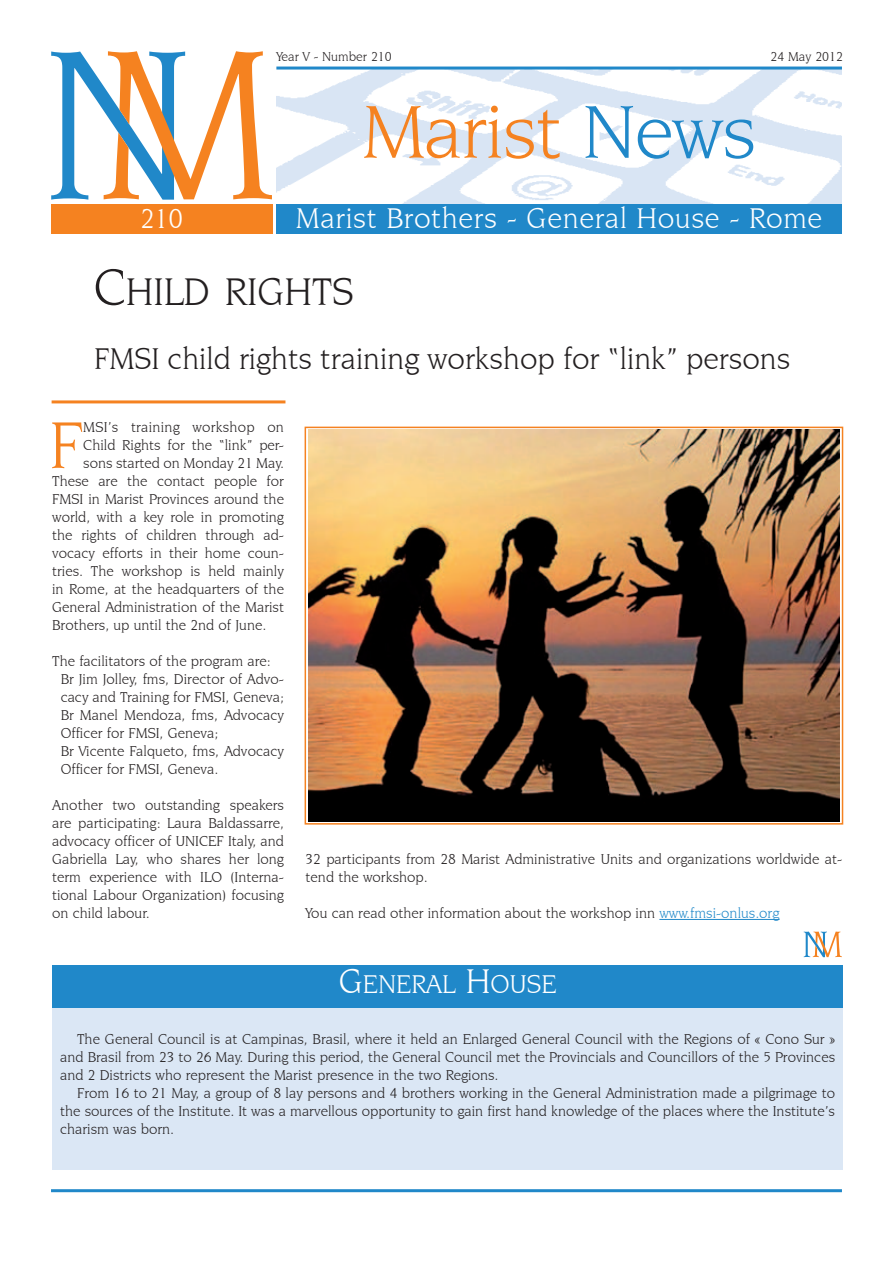
<style>
.page{position:relative;width:893px;height:1263px;background:#fff}
.page>*{position:absolute;margin:0;border:0;box-sizing:border-box;transform-origin:0 0}
.t1{font:79.5px "Novarese IT Cby BT";letter-spacing:-.015em;color:#f58220}
.t2{font:70.2px "Novarese IT Cby BT";color:#f58220}
.t3{font:40.5px "Novarese IT Cby BT";color:#231f20}
.t4{font:31.5px "Novarese IT Cby BT";color:#231f20}
.t5{font:30px "Novarese IT Cby BT";letter-spacing:.02em;color:#fff}
.t6{font:28.5px "Novarese IT Cby BT";color:#fff}
.t7{font:27px "Novarese IT Cby BT";color:#fff}
.t8{font:15px/18px "Novarese IT Cby BT";color:#231f20;text-align:justify}
.t9{font:13.5px "Novarese IT Cby BT";color:#231f20}
.s1{color:#2088c9}
.s2{font-size:54px}
.s3{font-size:36px}
</style>
<div class="page">
<img style="left:276px;top:70px;width:566px;height:134px">
<hr style="left:276px;top:67px;width:566px;height:3px;background:#2088c9">
<div style="left:276px;top:204px;width:566px;height:30px;background:#2088c9"></div>
<svg style="left:51px;top:51px;width:221px;height:149px"></svg>
<hr style="left:51px;top:1189px;width:791px;height:3px;background:#2088c9">
<div style="left:52px;top:1008px;width:791px;height:161px;background:#dbe7f5"></div>
<div style="left:51px;top:204px;width:221px;height:30px;background:#f58220"></div>
<hr style="left:52px;top:400px;width:233px;height:3px;background:#f58220">
<div style="left:52px;top:965px;width:791px;height:43px;background:#2088c9"></div>
<img style="left:308px;top:430px;width:532px;height:391px">
<div style="left:305px;top:427px;width:538px;height:398px;border:2px solid #f58220"></div>
<hr style="left:659px;top:919px;width:120px;height:1px;background:#2088c9">
<svg style="left:804px;top:931px;width:38px;height:26px"></svg>
<p class="t9" style="left:276px;top:49px;width:117px">Year V - Number 210</p>
<p class="t9" style="left:770px;top:49px;width:74px">24 May 2012</p>
<h3 class="t6" style="left:140px;top:202px;width:45px">210</h3>
<h1 class="t1" style="left:362px;top:85px;width:396px">Marist <span class="s1">News</span></h1>
<h3 class="t5" style="left:296px;top:201px;width:528px">Marist Brothers - General House - Rome</h3>
<h3 class="t3" style="left:94px;top:267px;width:262px"><span class="s2">C</span>HILD RIGHTS</h3>
<h3 class="t4" style="left:94px;top:340px;width:698px">FMSI child rights training workshop for “link” persons</h3>
<h2 class="t2" style="left:49px;top:403px;width:36px">F</h2>
<p class="t8" style="left:83px;top:418px;width:202px">MSI’s training workshop on</p>
<p class="t8" style="left:83px;top:436px;width:202px">Child Rights for the “link” per-</p>
<p class="t8" style="left:83px;top:454px;width:202px">sons started on Monday 21 May.</p>
<p class="t8" style="left:52px;top:472px;width:233px">These are the contact people for</p>
<p class="t8" style="left:52px;top:490px;width:233px">FMSI in Marist Provinces around the</p>
<p class="t8" style="left:52px;top:508px;width:233px">world, with a key role in promoting</p>
<p class="t8" style="left:52px;top:526px;width:233px">the rights of children through ad-</p>
<p class="t8" style="left:52px;top:544px;width:233px">vocacy efforts in their home coun-</p>
<p class="t8" style="left:52px;top:562px;width:233px">tries. The workshop is held mainly</p>
<p class="t8" style="left:52px;top:580px;width:233px">in Rome, at the headquarters of the</p>
<p class="t8" style="left:52px;top:598px;width:233px">General Administration of the Marist</p>
<p class="t8" style="left:52px;top:616px;width:216px">Brothers, up until the 2nd of June.</p>
<p class="t8" style="left:61px;top:652px;width:225px;text-align:left;text-indent:-9px">The facilitators of the program are:<br>Br Jim Jolley, fms, Director of Advo&shy;cacy and Training for FMSI, Geneva;<br>Br Manel Mendoza, fms, Advocacy<br>Officer for FMSI, Geneva;<br>Br Vicente Falqueto, fms, Advocacy<br>Officer for FMSI, Geneva.</p>
<p class="t8" style="left:52px;top:796px;width:233px">Another two outstanding speakers are participating: Laura Baldassarre, advocacy officer of UNICEF Italy, and Gabriella Lay, who shares her long term experience with ILO (Interna&shy;tional Labour Organization) focusing on child labour.</p>
<p class="t8" style="left:306px;top:850px;width:538px">32 participants from 28 Marist Administrative Units and organizations worldwide at&shy;tend the workshop.</p>
<p class="t8" style="left:306px;top:904px;width:475px">You can read other information about the workshop inn <span class="s1">www.fmsi-onlus.org</span></p>
<h3 class="t7" style="left:339px;top:968px;width:219px"><span class="s3">G</span>ENERAL <span class="s3">H</span>OUSE</h3>
<p class="t8" style="left:60px;top:1030px;width:776px;text-indent:17px">The General Council is at Campinas, Brasil, where it held an Enlarged General Council with the Regions of « Cono Sur » and Brasil from 23 to 26 May. During this period, the General Council met the Provincials and Councillors of the 5 Provinces and 2 Districts who represent the Marist presence in the two Regions.</p>
<p class="t8" style="left:60px;top:1084px;width:776px;text-indent:17px">From 16 to 21 May, a group of 8 lay persons and 4 brothers working in the General Administration made a pilgrimage to the sources of the Institute. It was a marvellous opportunity to gain first hand knowledge of the places where the Institute’s charism was born.</p>
</div>
